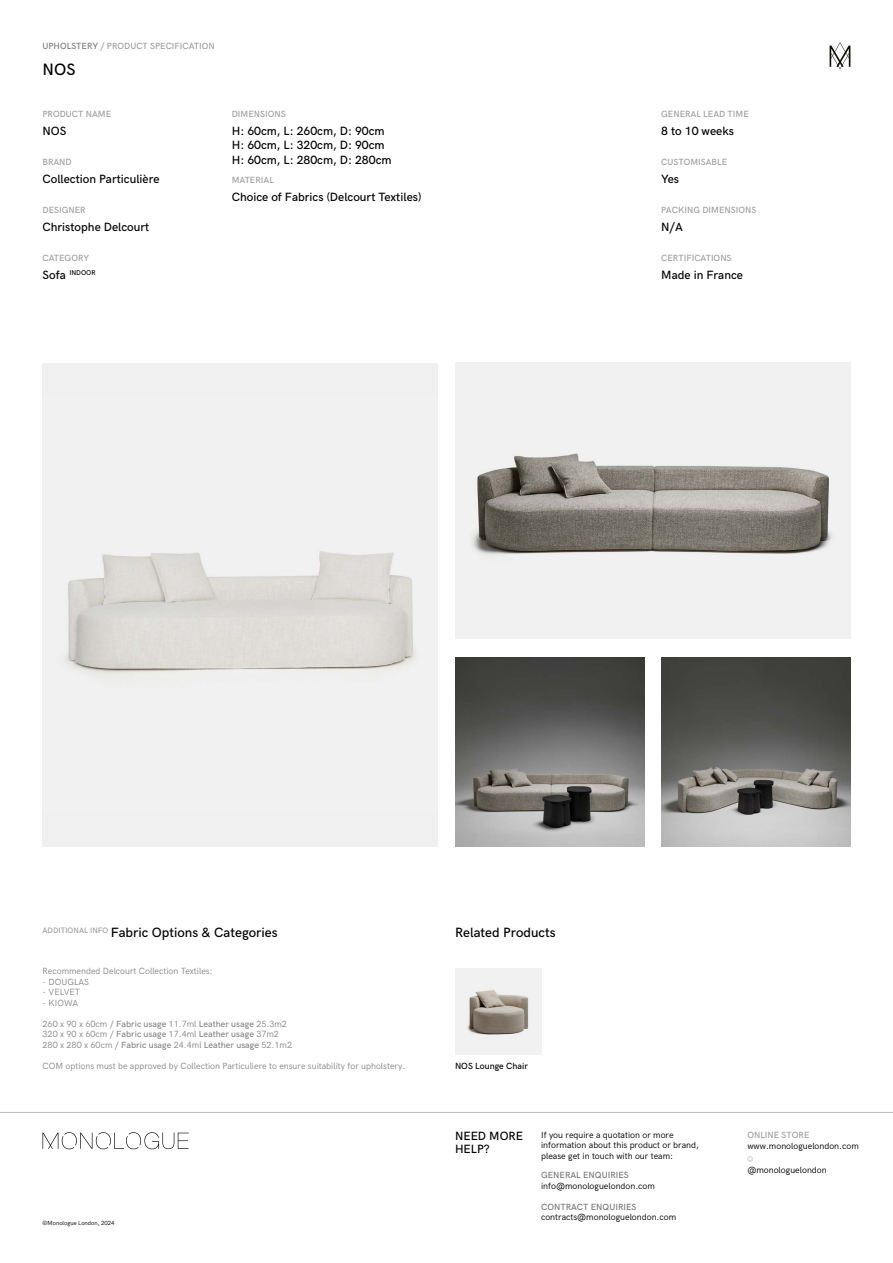
<style>
.page{position:relative;width:893px;height:1263px;background:#fff}
.page>*{position:absolute;margin:0;border:0;box-sizing:border-box;transform-origin:0 0}
.t1{font:500 16.5px "HK Grotesk";color:#000}
.t2{font:500 13.5px "HK Grotesk";color:#000}
.t3{font:500 12px/14.4px "HK Grotesk";color:#000}
.t4{font:9px/10.5px "HK Grotesk";color:#878787}
.t5{font:9px/10.5px "HK Grotesk";color:#000}
.t6{font:500 9px "HK Grotesk";color:#9d9d9c}
.t7{font:500 9px "HK Grotesk";color:#757777}
.t8{font:500 9px "HK Grotesk";color:#000}
.t9{font:500 7.05px "HK Grotesk";color:#000}
.t10{font:6px "HK Grotesk";color:#000}
.s1{color:#7c7b7b}
.s2{font-size:12px}
.s3{font-weight:500}
</style>
<div class="page">
<svg style="left:747px;top:1156px;width:6px;height:5px"></svg>
<hr style="left:0;top:1112px;width:893px;height:1px;background:#bcbcbc">
<svg style="left:43px;top:1132px;width:146px;height:17px"></svg>
<svg style="left:830px;top:42px;width:20px;height:27px"></svg>
<div style="left:43px;top:363px;width:395px;height:483px;background:#f0f0f0"></div>
<img style="left:66px;top:551px;width:349px;height:125px">
<img style="left:455px;top:968px;width:86px;height:86px">
<img style="left:455px;top:363px;width:395px;height:276px">
<img style="left:455px;top:657px;width:189px;height:189px">
<img style="left:661px;top:657px;width:189px;height:189px">
<p class="t6" style="left:43px;top:39px;width:174px"><span class="s1">UPHOLSTERY</span> / PRODUCT SPECIFICATION</p>
<h1 class="t1" style="left:43px;top:57px;width:34px">NOS</h1>
<p class="t6" style="left:43px;top:107px;width:70px">PRODUCT NAME</p>
<p class="t6" style="left:232px;top:107px;width:55px">DIMENSIONS</p>
<p class="t6" style="left:661px;top:107px;width:89px">GENERAL LEAD TIME</p>
<h3 class="t3" style="left:43px;top:123px;width:25px">NOS</h3>
<h3 class="t3" style="left:232px;top:123px;width:161px">H: 60cm, L: 260cm, D: 90cm<br>H: 60cm, L: 320cm, D: 90cm<br>H: 60cm, L: 280cm, D: 280cm</h3>
<h3 class="t3" style="left:661px;top:123px;width:74px">8 to 10 weeks</h3>
<p class="t6" style="left:661px;top:155px;width:67px">CUSTOMISABLE</p>
<p class="t6" style="left:43px;top:155px;width:31px">BRAND</p>
<h3 class="t3" style="left:43px;top:171px;width:119px">Collection Particulière</h3>
<p class="t6" style="left:232px;top:173px;width:44px">MATERIAL</p>
<h3 class="t3" style="left:232px;top:189px;width:191px">Choice of Fabrics (Delcourt Textiles)</h3>
<h3 class="t3" style="left:661px;top:171px;width:19px">Yes</h3>
<p class="t6" style="left:43px;top:203px;width:45px">DESIGNER</p>
<p class="t6" style="left:661px;top:203px;width:97px">PACKING DIMENSIONS</p>
<h3 class="t3" style="left:43px;top:219px;width:108px">Christophe Delcourt</h3>
<h3 class="t3" style="left:661px;top:219px;width:23px">N/A</h3>
<p class="t6" style="left:43px;top:251px;width:48px">CATEGORY</p>
<p class="t6" style="left:661px;top:251px;width:72px">CERTIFICATIONS</p>
<p class="t9" style="left:43px;top:267px;width:55px"><span class="s2">Sofa</span> INDOOR</p>
<h3 class="t3" style="left:661px;top:267px;width:83px">Made in France</h3>
<h2 class="t2" style="left:43px;top:923px;width:237px"><sup>ADDITIONAL</sup> <sup>INFO</sup> Fabric Options &amp; Categories</h2>
<p class="t4" style="left:43px;top:965px;width:172px">Recommended Delcourt Collection Textiles:</p>
<p class="t4" style="left:43px;top:976px;width:48px">- DOUGLAS</p>
<p class="t4" style="left:43px;top:986px;width:39px">- VELVET</p>
<p class="t4" style="left:43px;top:997px;width:37px">- KIOWA</p>
<p class="t4" style="left:43px;top:1018px;width:251px">260 x 90 x 60cm / <span class="s3">Fabric usage</span> 11.7ml <span class="s3">Leather usage</span> 25.3m2<br>320 x 90 x 60cm / <span class="s3">Fabric usage</span> 17.4ml <span class="s3">Leather usage</span> 37m2<br>280 x 280 x 60cm / <span class="s3">Fabric usage</span> 24.4ml <span class="s3">Leather usage</span> 52.1m2</p>
<p class="t4" style="left:43px;top:1060px;width:364px">COM options must be approved by Collection Particuliere to ensure suitability for upholstery.</p>
<p class="t10" style="left:43px;top:1218px;width:74px">©Monologue London, 2024</p>
<h2 class="t2" style="left:455px;top:923px;width:102px">Related Products</h2>
<p class="t8" style="left:455px;top:1059px;width:74px">NOS Lounge Chair</p>
<p class="t5" style="left:541px;top:1128px;width:134px">If you require a quotation or more</p>
<p class="t6" style="left:747px;top:1128px;width:64px">ONLINE STORE</p>
<p class="t5" style="left:541px;top:1139px;width:159px">information about this product or brand, please get in touch with our team:</p>
<h3 class="t3" style="left:455px;top:1128px;width:70px;line-height:13.5px">NEED MORE<br>HELP?</h3>
<p class="t5" style="left:747px;top:1140px;width:113px">www.monologuelondon.com</p>
<p class="t5" style="left:747px;top:1164px;width:81px">@monologuelondon</p>
<p class="t7" style="left:541px;top:1200px;width:97px">CONTRACT ENQUIRIES</p>
<p class="t5" style="left:541px;top:1211px;width:137px">contracts@monologuelondon.com</p>
<p class="t7" style="left:541px;top:1168px;width:89px">GENERAL ENQUIRIES</p>
<p class="t5" style="left:541px;top:1180px;width:115px">info@monologuelondon.com</p>
</div>
